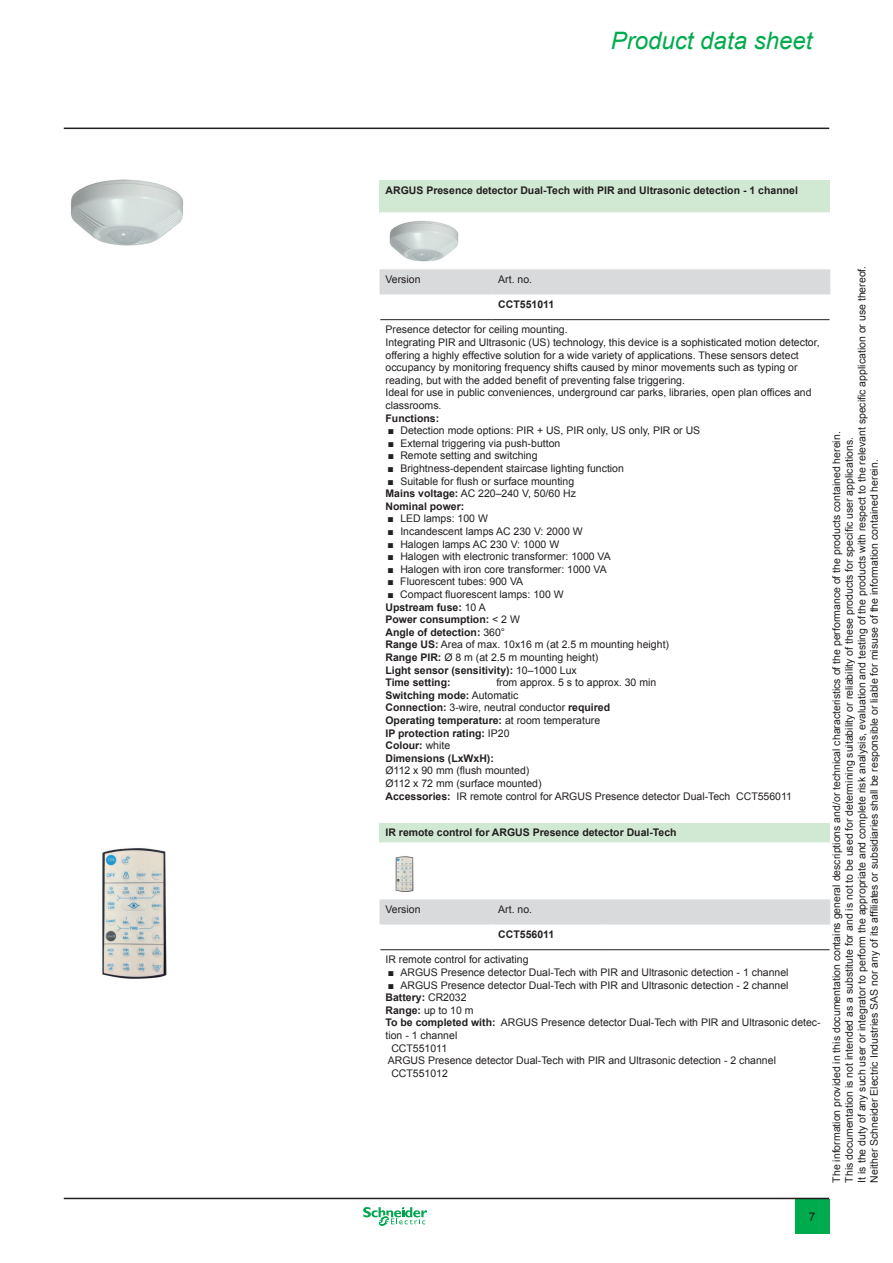
<style>
.page{position:relative;width:893px;height:1263px;background:#fff}
.page>*{position:absolute;margin:0;border:0;box-sizing:border-box;transform-origin:0 0}
.t1{font:italic 24px "Arial";color:#00ab4d}
.t2{font:12px "Arial";color:#231f20}
.t3{font:10.5px/12.6px "Arial";color:#231f20}
.t4{font:700 10.5px/12.6px "Arial";color:#231f20}
.s1{font-weight:700}
.s2{font-weight:400}
</style>
<div class="page">
<div style="left:380px;top:180px;width:450px;height:32px;background:#d1e9d3"></div>
<svg style="left:380px;top:212px;width:450px;height:108px"></svg>
<div style="left:380px;top:269px;width:450px;height:25px;background:#d9dadc"></div>
<hr style="left:491px;top:294px;width:2px;height:25px;background:#fff">
<hr style="left:604px;top:294px;width:2px;height:25px;background:#fff">
<hr style="left:380px;top:319px;width:112px;height:1px;background:#231f20">
<hr style="left:492px;top:319px;width:113px;height:1px;background:#231f20">
<hr style="left:605px;top:319px;width:224px;height:1px;background:#231f20">
<img style="left:386px;top:218px;width:77px;height:45px">
<div style="left:380px;top:823px;width:450px;height:19px;background:#d1e9d3"></div>
<svg style="left:380px;top:842px;width:450px;height:108px"></svg>
<div style="left:380px;top:899px;width:450px;height:25px;background:#d9dadc"></div>
<hr style="left:491px;top:924px;width:2px;height:25px;background:#fff">
<hr style="left:604px;top:924px;width:2px;height:25px;background:#fff">
<hr style="left:380px;top:949px;width:112px;height:1px;background:#231f20">
<hr style="left:492px;top:949px;width:113px;height:1px;background:#231f20">
<hr style="left:605px;top:949px;width:224px;height:1px;background:#231f20">
<img style="left:386px;top:848px;width:33px;height:45px">
<img style="left:70px;top:179px;width:114px;height:67px">
<img style="left:102px;top:848px;width:65px;height:131px">
<div style="left:795px;top:1199px;width:34px;height:34px;background:#00ab4d"></div>
<hr style="left:64px;top:1198px;width:765px;height:1px;background:#231f20">
<svg style="left:363px;top:1207px;width:64px;height:19px"></svg>
<hr style="left:64px;top:128px;width:765px;height:1px;background:#231f20">
<h1 class="t1" style="left:611px;top:25px;width:203px">Product data sheet</h1>
<p class="t4" style="left:386px;top:184px;width:414px">ARGUS Presence detector Dual-Tech with PIR and Ultrasonic detection - 1 channel</p>
<p class="t3" style="left:386px;top:273px;width:37px">Version</p>
<p class="t3" style="left:498px;top:273px;width:35px">Art. no.</p>
<p class="t4" style="left:498px;top:298px;width:58px">CCT551011</p>
<p class="t3" style="left:386px;top:323px;width:436px">Presence detector for ceiling mounting.<br>Integrating PIR and Ultrasonic (US) technology, this device is a sophisticated motion detector, offering a highly effective solution for a wide variety of applications. These sensors detect occupancy by monitoring frequency shifts caused by minor movements such as typing or reading, but with the added benefit of preventing false triggering.<br>Ideal for use in public conveniences, underground car parks, libraries, open plan offices and classrooms.</p>
<p class="t4" style="left:386px;top:412px;width:55px">Functions:</p>
<p class="t3" style="left:388px;top:424px;width:314px"><span class="s1">■</span> Detection mode options: PIR + US, PIR only, US only, PIR or US</p>
<p class="t3" style="left:388px;top:437px;width:174px"><span class="s1">■</span> External triggering via push-button</p>
<p class="t3" style="left:388px;top:449px;width:151px"><span class="s1">■</span> Remote setting and switching</p>
<p class="t3" style="left:388px;top:462px;width:238px"><span class="s1">■</span> Brightness-dependent staircase lighting function</p>
<p class="t3" style="left:385px;top:475px;width:192px"><span class="s1">■</span> Suitable for flush or surface mounting<br><span class="s1">Mains voltage:</span> AC 220–240 V, 50/60 Hz<br><span class="s1">Nominal power:</span></p>
<p class="t3" style="left:388px;top:512px;width:102px"><span class="s1">■</span> LED lamps: 100 W</p>
<p class="t3" style="left:388px;top:525px;width:197px"><span class="s1">■</span> Incandescent lamps AC 230 V: 2000 W</p>
<p class="t3" style="left:388px;top:538px;width:173px"><span class="s1">■</span> Halogen lamps AC 230 V: 1000 W</p>
<p class="t3" style="left:388px;top:550px;width:225px"><span class="s1">■</span> Halogen with electronic transformer: 1000 VA</p>
<p class="t3" style="left:388px;top:563px;width:221px"><span class="s1">■</span> Halogen with iron core transformer: 1000 VA</p>
<p class="t3" style="left:388px;top:575px;width:137px"><span class="s1">■</span> Fluorescent tubes: 900 VA</p>
<p class="t3" style="left:385px;top:588px;width:285px"><span class="s1">■</span> Compact fluorescent lamps: 100 W<br><span class="s1">Upstream fuse:</span> 10 A<br><span class="s1">Power consumption:</span> &lt; 2 W<br><span class="s1">Angle of detection:</span> 360°<br><span class="s1">Range US:</span> Area of max. 10x16 m (at 2.5 m mounting height)<br><span class="s1">Range PIR:</span> Ø 8 m (at 2.5 m mounting height)<br><span class="s1">Light sensor (sensitivity):</span> 10–1000 Lux<br><span class="s1">Time setting:</span></p>
<p class="t4" style="left:385px;top:676px;width:272px;text-indent:111px"><span class="s2">from approx. 5 s to approx. 30 min<br></span>Switching mode: <span class="s2">Automatic<br></span>Connection: <span class="s2">3-wire, neutral conductor</span> required<br>Operating temperature: <span class="s2">at room temperature<br></span>IP protection rating: <span class="s2">IP20<br></span>Colour: <span class="s2">white<br></span>Dimensions (LxWxH):</p>
<p class="t3" style="left:385px;top:764px;width:408px">Ø112 x 90 mm (flush mounted)<br>Ø112 x 72 mm (surface mounted)<br><span class="s1">Accessories:</span> IR remote control for ARGUS Presence detector Dual-Tech CCT556011</p>
<p class="t4" style="left:386px;top:827px;width:293px">IR remote control for ARGUS Presence detector Dual-Tech</p>
<p class="t3" style="left:386px;top:903px;width:37px">Version</p>
<p class="t3" style="left:498px;top:903px;width:35px">Art. no.</p>
<p class="t4" style="left:498px;top:928px;width:58px">CCT556011</p>
<p class="t3" style="left:386px;top:953px;width:144px">IR remote control for activating</p>
<p class="t3" style="left:388px;top:966px;width:402px"><span class="s1">■</span> ARGUS Presence detector Dual-Tech with PIR and Ultrasonic detection - 1 channel</p>
<p class="t3" style="left:388px;top:979px;width:402px"><span class="s1">■</span> ARGUS Presence detector Dual-Tech with PIR and Ultrasonic detection - 2 channel</p>
<p class="t4" style="left:386px;top:991px;width:83px">Battery: <span class="s2">CR2032</span></p>
<p class="t3" style="left:386px;top:1004px;width:90px"><span class="s1">Range:</span> up to 10 m</p>
<p class="t3" style="left:386px;top:1016px;width:437px"><span class="s1">To be completed with:</span> ARGUS Presence detector Dual-Tech with PIR and Ultrasonic detec-</p>
<p class="t3" style="left:386px;top:1029px;width:73px">tion - 1 channel</p>
<p class="t3" style="left:391px;top:1042px;width:57px">CCT551011</p>
<p class="t3" style="left:388px;top:1054px;width:390px">ARGUS Presence detector Dual-Tech with PIR and Ultrasonic detection - 2 channel</p>
<p class="t3" style="left:391px;top:1067px;width:58px">CCT551012</p>
<p class="t2" style="left:809px;top:1208px;width:8px">7</p>
<p class="t3" style="left:830px;top:1183px;width:918px;rotate:-90deg">The information provided in this documentation contains general descriptions and/or technical characteristics of the performance of the products contained herein.<br>This documentation is not intended as a substitute for and is not to be used for determining suitability or reliability of these products for specific user applications.<br>It is the duty of any such user or integrator to perform the appropriate and complete risk analysis, evaluation and testing of the products with respect to the relevant specific application or use thereof.<br>Neither Schneider Electric Industries SAS nor any of its affiliates or subsidiaries shall be responsible or liable for misuse of the information contained herein.</p>
</div>
